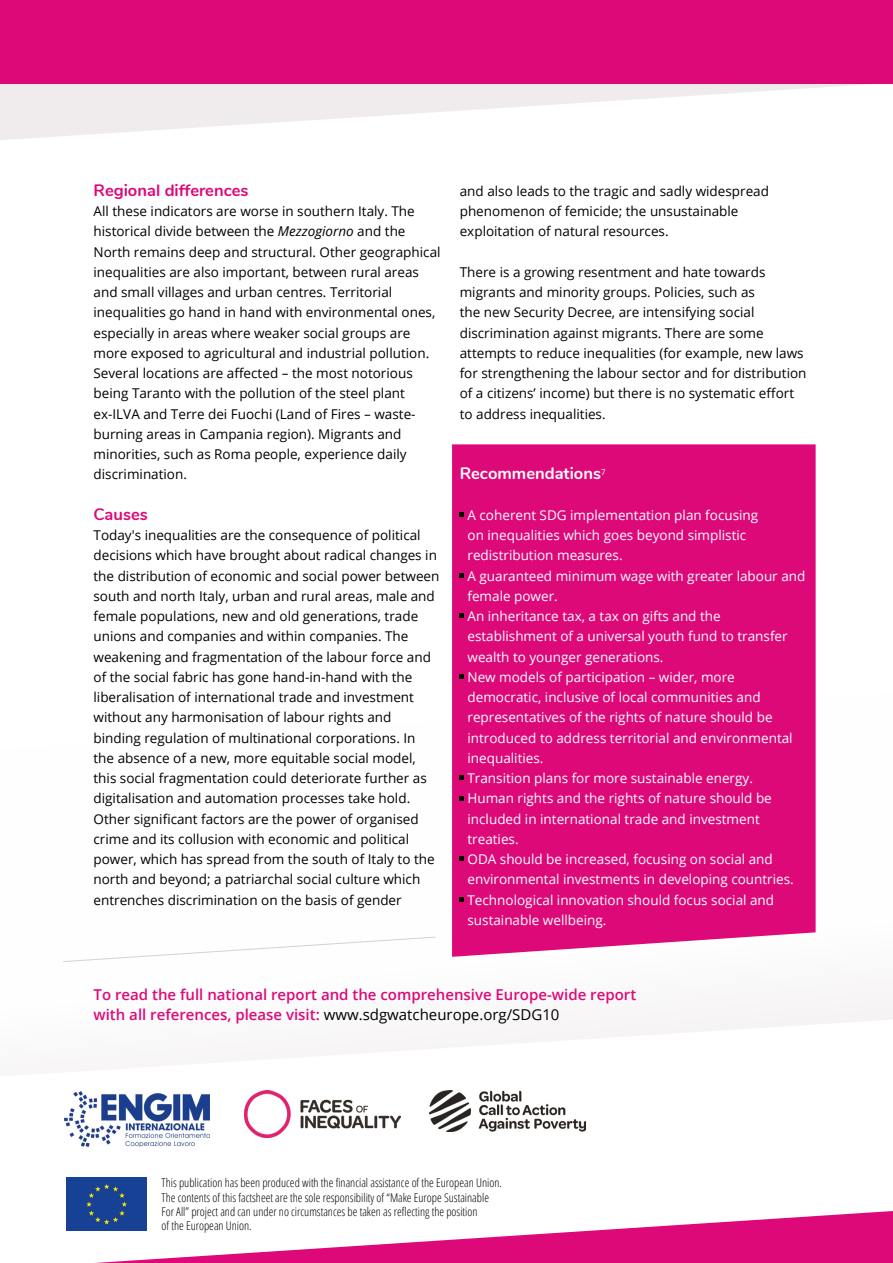
<style>
.page{position:relative;width:893px;height:1263px;background:#fff}
.page>*{position:absolute;margin:0;border:0;box-sizing:border-box;transform-origin:0 0}
.t1{font:700 16.5px "Nunito";color:#dd0979}
.t2{font:700 16.5px "Nunito";color:#fff}
.t3{font:600 15px/20.2px "Open Sans";color:#dd0979}
.t4{font:13.5px/20.2px "Open Sans";color:#000}
.t5{font:13.5px/20.2px "Open Sans";color:#fff}
.t6{font:300 condensed 12px/14.4px "Open Sans";color:#000}
.s1{font-style:italic}
.s2{font-weight:400;color:#000}
</style>
<div class="page">
<svg style="left:334px;top:1000px;width:559px;height:55px"></svg>
<svg style="left:0;top:84px;width:868px;height:56px;fill:#f0ecee"></svg>
<div style="left:0;top:0;width:893px;height:84px;background:#dd0979"></div>
<div style="left:452px;top:444px;width:364px;height:513px;background:#dd0979"></div>
<svg style="left:460px;top:512px;width:4px;height:5px"></svg>
<svg style="left:460px;top:573px;width:4px;height:5px"></svg>
<svg style="left:460px;top:614px;width:4px;height:4px"></svg>
<svg style="left:460px;top:674px;width:4px;height:5px"></svg>
<svg style="left:460px;top:776px;width:4px;height:4px"></svg>
<svg style="left:460px;top:796px;width:4px;height:4px"></svg>
<svg style="left:460px;top:857px;width:4px;height:4px"></svg>
<svg style="left:460px;top:897px;width:4px;height:5px"></svg>
<img style="left:65px;top:1091px;width:145px;height:55px">
<img style="left:244px;top:1090px;width:156px;height:47px">
<img style="left:429px;top:1090px;width:156px;height:41px">
<svg style="left:63px;top:936px;width:373px;height:26px"></svg>
<div style="left:66px;top:1177px;width:81px;height:54px;background:#164194"></div>
<svg style="left:86px;top:1184px;width:807px;height:79px"></svg>
<p class="t1" style="left:94px;top:178px;width:156px">Regional differences</p>
<p class="t4" style="left:94px;top:201px;width:349px">All these indicators are worse in southern Italy. The historical divide between the <span class="s1">Mezzogiorno</span> and the North remains deep and structural. Other geographical inequalities are also important, between rural areas and small villages and urban centres. Territorial inequalities go hand in hand with environmental ones, especially in areas where weaker social groups are more exposed to agricultural and industrial pollution.<br>Several locations are affected – the most notorious being Taranto with the pollution of the steel plant ex-ILVA and Terre dei Fuochi (Land of Fires – waste&shy;burning areas in Campania region). Migrants and minorities, such as Roma people, experience daily discrimination.</p>
<p class="t1" style="left:94px;top:502px;width:56px">Causes</p>
<p class="t4" style="left:94px;top:525px;width:347px">Today's inequalities are the consequence of political decisions which have brought about radical changes in the distribution of economic and social power between south and north Italy, urban and rural areas, male and female populations, new and old generations, trade unions and companies and within companies. The weakening and fragmentation of the labour force and of the social fabric has gone hand-in-hand with the liberalisation of international trade and investment without any harmonisation of labour rights and binding regulation of multinational corporations. In the absence of a new, more equitable social model, this social fragmentation could deteriorate further as digitalisation and automation processes take hold.</p>
<p class="t4" style="left:94px;top:808px;width:343px">Other significant factors are the power of organised crime and its collusion with economic and political power, which has spread from the south of Italy to the north and beyond; a patriarchal social culture which entrenches discrimination on the basis of gender</p>
<p class="t4" style="left:460px;top:180px;width:311px">and also leads to the tragic and sadly widespread phenomenon of femicide; the unsustainable exploitation of natural resources.</p>
<p class="t4" style="left:460px;top:261px;width:348px">There is a growing resentment and hate towards migrants and minority groups. Policies, such as<br>the new Security Decree, are intensifying social discrimination against migrants. There are some attempts to reduce inequalities (for example, new laws for strengthening the labour sector and for distribution of a citizens’ income) but there is no systematic effort to address inequalities.</p>
<p class="t2" style="left:460px;top:461px;width:147px">Recommendations<sup>7</sup></p>
<p class="t5" style="left:467px;top:504px;width:292px">A coherent SDG implementation plan focusing on inequalities which goes beyond simplistic redistribution measures.</p>
<p class="t5" style="left:467px;top:565px;width:339px">A guaranteed minimum wage with greater labour and female power.</p>
<p class="t5" style="left:467px;top:606px;width:322px">An inheritance tax, a tax on gifts and the establishment of a universal youth fund to transfer wealth to younger generations.</p>
<p class="t5" style="left:467px;top:666px;width:327px">New models of participation – wider, more democratic, inclusive of local communities and representatives of the rights of nature should be introduced to address territorial and environmental inequalities.</p>
<p class="t5" style="left:467px;top:768px;width:287px">Transition plans for more sustainable energy.</p>
<p class="t5" style="left:467px;top:788px;width:306px">Human rights and the rights of nature should be included in international trade and investment treaties.</p>
<p class="t5" style="left:467px;top:849px;width:328px">ODA should be increased, focusing on social and environmental investments in developing countries.</p>
<p class="t5" style="left:467px;top:889px;width:308px">Technological innovation should focus social and sustainable wellbeing.</p>
<p class="t3" style="left:94px;top:984px;width:544px">To read the full national report and the comprehensive Europe-wide report with all references, please visit: <span class="s2">www.sdgwatcheurope.org/SDG10</span></p>
<p class="t6" style="left:162px;top:1175px;width:342px">This publication has been produced with the financial assistance of the European Union.<br>The contents of this factsheet are the sole responsibility of “Make Europe Sustainable For All” project and can under no circumstances be taken as reflecting the position<br>of the European Union.</p>
</div>
